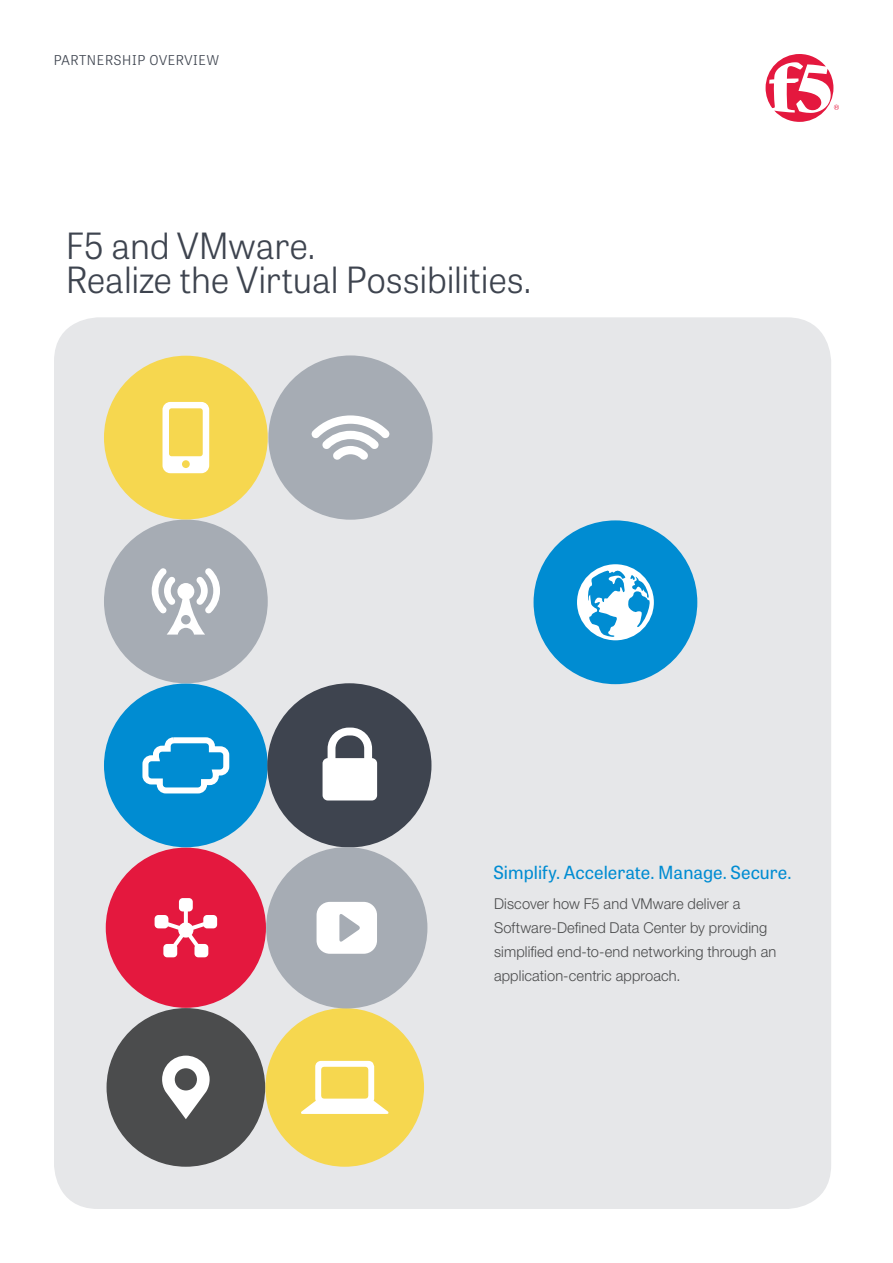
<style>
.page{position:relative;width:893px;height:1263px;background:#fff}
.page>*{position:absolute;margin:0;border:0;box-sizing:border-box;transform-origin:0 0}
.t1{font:300 36px/34.5px "Tablet Gothic";letter-spacing:-.01em;color:#3e444f}
.t2{font:18px "Tablet Gothic";letter-spacing:.005em;color:#008cd2}
.t3{font:300 15px/24px "Helvetica Neue LT Std";letter-spacing:.01em;color:#4b4c4d}
.t4{font:300 13.5px "Tablet Gothic";letter-spacing:.05em;color:#3e444f}
</style>
<div class="page">
<div style="left:54px;top:317px;width:777px;height:892px;background:#e6e7e9;border-radius:44px"></div>
<div style="left:106px;top:848px;width:160px;height:160px;background:#e4183e;border-radius:50%"></div>
<div style="left:104px;top:683px;width:164px;height:164px;background:#008cd2;border-radius:50%"></div>
<div style="left:265px;top:1008px;width:159px;height:159px;background:#f6d74f;border-radius:50%"></div>
<svg style="left:301px;top:1061px;width:88px;height:53px"></svg>
<div style="left:107px;top:1008px;width:158px;height:159px;background:#4b4c4d;border-radius:50%"></div>
<div style="left:534px;top:520px;width:163px;height:164px;background:#008cd2;border-radius:50%"></div>
<svg style="left:577px;top:564px;width:77px;height:76px"></svg>
<div style="left:267px;top:683px;width:164px;height:164px;background:#3e444f;border-radius:50%"></div>
<svg style="left:323px;top:727px;width:54px;height:73px"></svg>
<div style="left:266px;top:847px;width:161px;height:161px;background:#a6acb4;border-radius:50%"></div>
<div style="left:104px;top:519px;width:164px;height:164px;background:#a6acb4;border-radius:50%"></div>
<svg style="left:152px;top:568px;width:68px;height:67px"></svg>
<svg style="left:142px;top:737px;width:88px;height:57px"></svg>
<div style="left:104px;top:356px;width:164px;height:163px;background:#f6d74f;border-radius:50%"></div>
<svg style="left:155px;top:898px;width:62px;height:59px"></svg>
<svg style="left:162px;top:402px;width:47px;height:71px"></svg>
<div style="left:268px;top:355px;width:165px;height:165px;background:#a6acb4;border-radius:50%"></div>
<svg style="left:311px;top:415px;width:78px;height:45px"></svg>
<svg style="left:317px;top:902px;width:60px;height:52px;background:#f1f2f3"></svg>
<svg style="left:162px;top:1055px;width:48px;height:64px"></svg>
<svg style="left:766px;top:54px;width:73px;height:68px"></svg>
<p class="t4" style="left:54px;top:51px;width:167px">PARTNERSHIP OVERVIEW</p>
<h1 class="t1" style="left:66px;top:227px;width:467px">F5 and VMware.<br>Realize the Virtual Possibilities.</h1>
<p class="t2" style="left:493px;top:859px;width:300px">Simplify. Accelerate. Manage. Secure.</p>
<p class="t3" style="left:494px;top:891px;width:284px">Discover how F5 and VMware deliver a Software-Defined Data Center by providing simplified end-to-end networking through an application-centric approach.</p>
</div>
